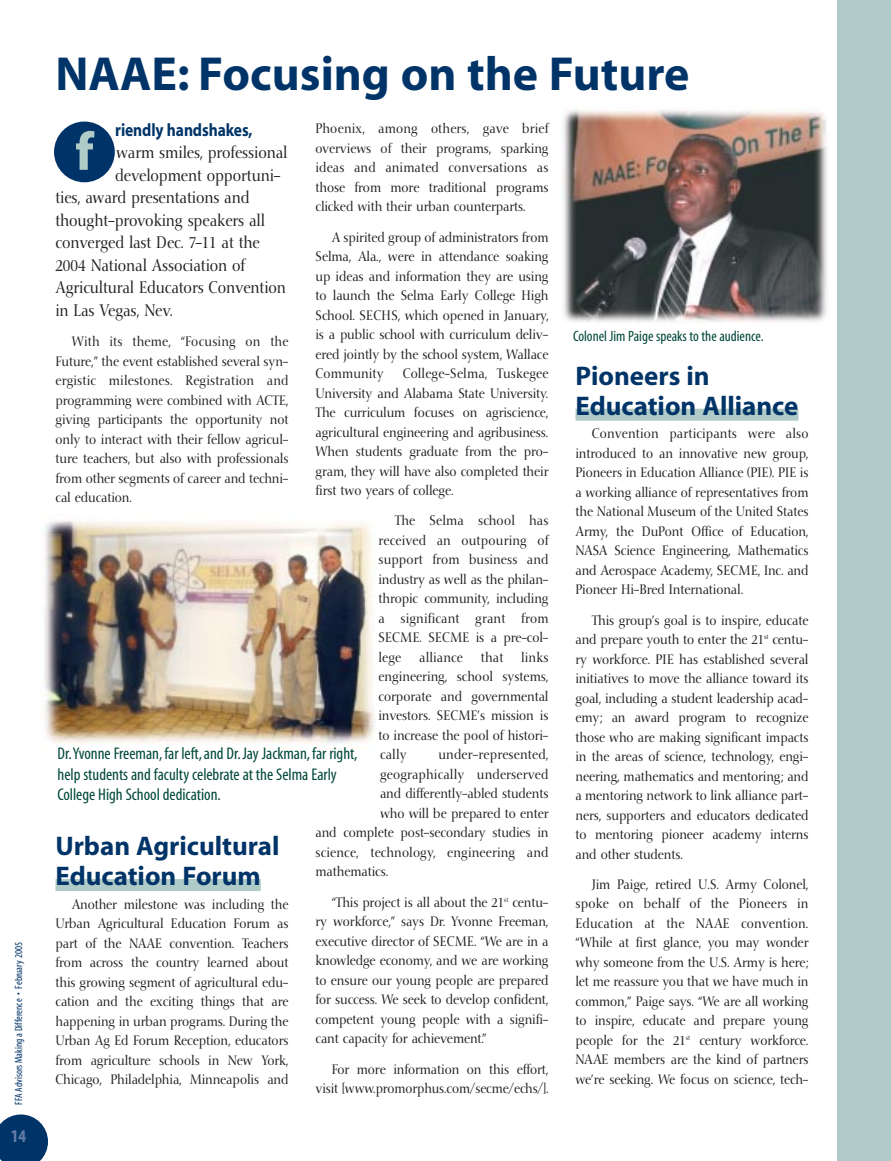
<style>
.page{position:relative;width:891px;height:1161px;background:#fff}
.page>*{position:absolute;margin:0;border:0;box-sizing:border-box;transform-origin:0 0}
.t1{font:700 54px "Myriad";color:#b0cbc7}
.t2{font:700 48px "Myriad";color:#003468}
.t3{font:700 27px/30px "Myriad";color:#003468}
.t4{font:700 18px "Myriad";letter-spacing:-.005em;color:#003468;scale:.86 1}
.t5{font:700 condensed 18px "Myriad";color:#657ea7}
.t6{font:condensed 16.95px/20.4px "Myriad";color:#00483a}
.t7{font:16.5px "Nofret";letter-spacing:-.005em;color:#231f20;scale:.88 1}
.t8{font:condensed 15px "Myriad";color:#00483a}
.t9{font:13.5px/19.5px "Nofret";letter-spacing:-.005em;color:#231f20;text-align:justify;scale:.9 1}
.t10{font:13.5px "Nofret";letter-spacing:.015em;color:#231f20;scale:.9 1}
.t11{font:condensed 10.5px "Myriad";color:#003468}
</style>
<div class="page">
<svg style="left:0;top:1115px;width:48px;height:46px;background:#1d4b79"></svg>
<div style="left:837px;top:0;width:54px;height:1161px;background:#b0cbc7"></div>
<div style="left:56px;top:879px;width:205px;height:12px;background:#b0cbc7"></div>
<div style="left:576px;top:409px;width:222px;height:12px;background:#b0cbc7"></div>
<div style="left:54px;top:122px;width:61px;height:60px;background:#003468;border-radius:50%"></div>
<img style="left:562px;top:109px;width:265px;height:214px">
<img style="left:44px;top:521px;width:331px;height:228px">
<p class="t11" style="left:15px;top:1105px;width:164px;rotate:-90deg">FFA Advisors Making a Difference • February 2005</p>
<h3 class="t5" style="left:11px;top:1130px;width:17px">14</h3>
<h2 class="t2" style="left:55px;top:55px;width:636px">NAAE: Focusing on the Future</h2>
<h3 class="t4" style="left:115px;top:123px;width:161px">riendly handshakes,</h3>
<p class="t7" style="left:116px;top:146px;width:196px">warm smiles, professional</p>
<p class="t7" style="left:115px;top:168px;width:189px">development opportuni-</p>
<p class="t7" style="left:56px;top:191px;width:222px">ties, award presentations and</p>
<p class="t7" style="left:56px;top:213px;width:240px">thought-provoking speakers all</p>
<p class="t7" style="left:56px;top:236px;width:234px">converged last Dec. 7-11 at the</p>
<p class="t7" style="left:56px;top:258px;width:217px">2004 National Association of</p>
<p class="t7" style="left:56px;top:281px;width:263px">Agricultural Educators Convention</p>
<p class="t7" style="left:56px;top:303px;width:135px">in Las Vegas, Nev.</p>
<p class="t9" style="left:56px;top:333px;width:260px;text-indent:16px">With its theme, “Focusing on the Future,” the event established several syn&shy;ergistic milestones. Registration and programming were combined with ACTE, giving participants the opportunity not only to interact with their fellow agricul&shy;ture teachers, but also with professionals from other segments of career and techni&shy;cal education.</p>
<p class="t9" style="left:316px;top:120px;width:260px">Phoenix, among others, gave brief overviews of their programs, sparking ideas and animated conversations as those from more traditional programs clicked with their urban counterparts.</p>
<p class="t9" style="left:316px;top:229px;width:260px;text-indent:16px">A spirited group of administrators from Selma, Ala., were in attendance soaking up ideas and information they are using to launch the Selma Early College High School. SECHS, which opened in January, is a public school with curriculum deliv&shy;ered jointly by the school system, Wallace Community</p>
<h1 class="t1" style="left:75px;top:131px;width:20px">f</h1>
<p class="t8" style="left:573px;top:330px;width:192px">Colonel Jim Paige speaks to the audience.</p>
<h3 class="t3" style="left:575px;top:363px;width:224px">Pioneers in<br>Education Alliance</h3>
<p class="t9" style="left:576px;top:425px;width:260px;text-indent:16px">Convention participants were also introduced to an innovative new group, Pioneers in Education Alliance (PIE). PIE is a working alliance of representatives from the National Museum of the United States Army, the DuPont Office of Education, NASA Science Engineering, Mathematics and Aerospace Academy, SECME, Inc. and Pioneer Hi-Bred International.</p>
<p class="t9" style="left:576px;top:612px;width:260px;text-indent:16px">This group’s goal is to inspire, educate and prepare youth to enter the 21<sup>st</sup> centu&shy;ry workforce. PIE has established several initiatives to move the alliance toward its goal, including a student leadership acad&shy;emy; an award program to recognize those who are making significant impacts in the areas of science, technology, engi&shy;neering, mathematics and mentoring; and a mentoring network to link alliance part&shy;ners, supporters and educators dedicated to mentoring pioneer academy interns and other students.</p>
<p class="t9" style="left:575px;top:876px;width:260px;text-indent:16px">Jim Paige, retired U.S. Army Colonel, spoke on behalf of the Pioneers in Education at the NAAE convention. “While at first glance, you may wonder why someone from the U.S. Army is here; let me reassure you that we have much in common,” Paige says. “We are all working to inspire, educate and prepare young people for the 21<sup>st</sup> century workforce.<br>NAAE members are the kind of partners we’re seeking. We focus on science, tech-</p>
<p class="t9" style="left:316px;top:365px;width:260px;text-indent:87px">College-Selma, Tuskegee University and Alabama State University.<br>The curriculum focuses on agriscience, agricultural engineering and agribusiness.<br>When students graduate from the pro&shy;gram, they will have also completed their first two years of college.</p>
<p class="t9" style="left:379px;top:512px;width:190px;text-indent:16px">The Selma school has received an outpouring of support from business and industry as well as the philan&shy;thropic community, including a significant grant from SECME. SECME is a pre-col&shy;lege</p>
<p class="t9" style="left:379px;top:649px;width:190px;text-indent:143px">links engineering, school systems, corporate and governmental investors. SECME’s mission is to increase the pool of histori&shy;cally</p>
<p class="t10" style="left:419px;top:651px;width:50px">alliance</p>
<p class="t9" style="left:481px;top:649px;width:27px">that</p>
<p class="t6" style="left:58px;top:745px;width:301px">Dr.Yvonne Freeman, far left, and Dr.Jay Jackman, far right, help students and faculty celebrate at the Selma Early<br>College High School dedication.</p>
<p class="t10" style="left:438px;top:749px;width:124px">under-represented,</p>
<p class="t10" style="left:380px;top:768px;width:189px">geographically underserved</p>
<p class="t9" style="left:380px;top:785px;width:189px">and differently-abled students</p>
<p class="t9" style="left:380px;top:805px;width:189px">who will be prepared to enter</p>
<p class="t9" style="left:316px;top:824px;width:260px">and complete post-secondary studies in</p>
<p class="t10" style="left:316px;top:846px;width:260px">science, technology, engineering and</p>
<p class="t9" style="left:316px;top:863px;width:82px">mathematics.</p>
<p class="t9" style="left:315px;top:894px;width:260px;text-indent:16px">“This project is all about the 21<sup>st</sup> centu&shy;ry workforce,” says Dr. Yvonne Freeman, executive director of SECME. “We are in a knowledge economy, and we are working to ensure our young people are prepared for success. We seek to develop confident, competent young people with a signifi&shy;cant capacity for achievement.”</p>
<p class="t9" style="left:315px;top:1060px;width:260px;text-align:right">For more information on this effort, visit [www.promorphus.com/secme/echs/].</p>
<h3 class="t3" style="left:56px;top:833px;width:225px">Urban Agricultural<br>Education Forum</h3>
<p class="t9" style="left:56px;top:896px;width:260px;text-indent:16px">Another milestone was including the Urban Agricultural Education Forum as part of the NAAE convention. Teachers from across the country learned about this growing segment of agricultural edu&shy;cation and the exciting things that are happening in urban programs. During the Urban Ag Ed Forum Reception, educators from agriculture schools in New York, Chicago, Philadelphia, Minneapolis and</p>
</div>
